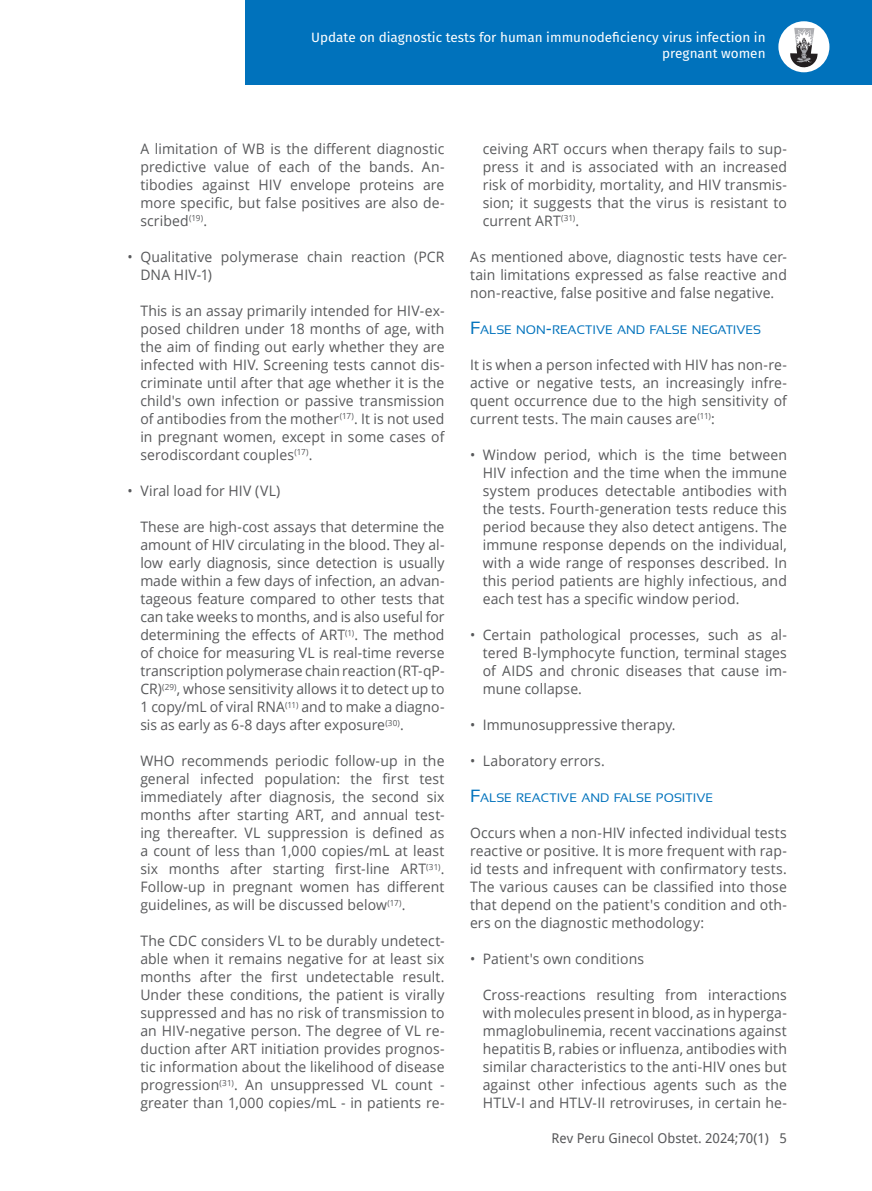
<style>
.page{position:relative;width:872px;height:1191px;background:#fff}
.page>*{position:absolute;margin:0;border:0;box-sizing:border-box;transform-origin:0 0}
.t1{font:14.4px/18px "Open Sans";letter-spacing:.01em;color:#57585a;text-align:justify}
.t2{font:13.5px/16.2px "Fira Sans";color:#fff;text-align:right}
.t3{font:13.5px "Droid Sans";color:#57585a}
.t4{font:12.3px "Sansation";color:#0072bc}
.s1{font-size:17.7px}
</style>
<div class="page">
<div style="left:246px;top:0;width:626px;height:85px;background:#0072bc"></div>
<div style="left:778px;top:21px;width:51px;height:51px;background:#fff;border-radius:50%"></div>
<svg style="left:790px;top:28px;width:28px;height:40px"></svg>
<p class="t2" style="left:311px;top:29px;width:456px">Update on diagnostic tests for human immunodeficiency virus infection in pregnant women</p>
<p class="t1" style="left:140px;top:139px;width:306px">A limitation of WB is the different diagnostic predictive value of each of the bands. An&shy;tibodies against HIV envelope proteins are more specific, but false positives are also de&shy;scribed<sup>(19)</sup>.</p>
<p class="t1" style="left:140px;top:247px;width:306px;text-indent:-13px">• Qualitative polymerase chain reaction (PCR<br>DNA HIV-1)</p>
<p class="t1" style="left:140px;top:301px;width:306px">This is an assay primarily intended for HIV-ex&shy;posed children under 18 months of age, with the aim of finding out early whether they are infected with HIV. Screening tests cannot dis&shy;criminate until after that age whether it is the child's own infection or passive transmission of antibodies from the mother<sup>(17)</sup>. It is not used in pregnant women, except in some cases of serodiscordant couples<sup>(17)</sup>.</p>
<p class="t1" style="left:128px;top:481px;width:154px">• Viral load for HIV (VL)</p>
<p class="t1" style="left:140px;top:517px;width:306px">These are high-cost assays that determine the amount of HIV circulating in the blood. They al&shy;low early diagnosis, since detection is usually made within a few days of infection, an advan&shy;tageous feature compared to other tests that can take weeks to months, and is also useful for determining the effects of ART<sup>(1)</sup>. The method of choice for measuring VL is real-time reverse transcription polymerase chain reaction (RT-qP-CR)<sup>(29)</sup>, whose sensitivity allows it to detect up to 1 copy/mL of viral RNA<sup>(11)</sup> and to make a diagno&shy;sis as early as 6-8 days after exposure<sup>(30)</sup>.</p>
<p class="t1" style="left:140px;top:751px;width:306px">WHO recommends periodic follow-up in the general infected population: the first test immediately after diagnosis, the second six months after starting ART, and annual test&shy;ing thereafter. VL suppression is defined as a count of less than 1,000 copies/mL at least six months after starting first-line ART<sup>(31)</sup>.<br>Follow-up in pregnant women has different guidelines, as will be discussed below<sup>(17)</sup>.</p>
<p class="t1" style="left:140px;top:931px;width:306px">The CDC considers VL to be durably undetect&shy;able when it remains negative for at least six months after the first undetectable result.<br>Under these conditions, the patient is virally suppressed and has no risk of transmission to an HIV-negative person. The degree of VL re&shy;duction after ART initiation provides prognos&shy;tic information about the likelihood of disease progression<sup>(31)</sup>. An unsuppressed VL count - greater than 1,000 copies/mL - in patients re-</p>
<p class="t1" style="left:483px;top:139px;width:306px">ceiving ART occurs when therapy fails to sup&shy;press it and is associated with an increased risk of morbidity, mortality, and HIV transmis&shy;sion; it suggests that the virus is resistant to current ART<sup>(31)</sup>.</p>
<p class="t1" style="left:470px;top:247px;width:318px">As mentioned above, diagnostic tests have cer&shy;tain limitations expressed as false reactive and non-reactive, false positive and false negative.</p>
<p class="t4" style="left:470px;top:323px;width:291px"><span class="s1">F</span>ALSE NON<span class="s1">-</span>REACTIVE AND FALSE NEGATIVES</p>
<p class="t1" style="left:470px;top:355px;width:318px">It is when a person infected with HIV has non-re&shy;active or negative tests, an increasingly infre&shy;quent occurrence due to the high sensitivity of current tests. The main causes are<sup>(11)</sup>:</p>
<p class="t1" style="left:483px;top:445px;width:306px;text-indent:-13px">• Window period, which is the time between HIV infection and the time when the immune system produces detectable antibodies with the tests. Fourth-generation tests reduce this period because they also detect antigens. The immune response depends on the individual, with a wide range of responses described. In this period patients are highly infectious, and each test has a specific window period.</p>
<p class="t1" style="left:483px;top:625px;width:306px;text-indent:-13px">• Certain pathological processes, such as al&shy;tered B-lymphocyte function, terminal stages of AIDS and chronic diseases that cause im&shy;mune collapse.</p>
<p class="t1" style="left:470px;top:715px;width:207px">• Immunosuppressive therapy.</p>
<p class="t1" style="left:470px;top:751px;width:136px">• Laboratory errors.</p>
<p class="t4" style="left:470px;top:791px;width:244px"><span class="s1">F</span>ALSE REACTIVE AND FALSE POSITIVE</p>
<p class="t1" style="left:470px;top:823px;width:318px">Occurs when a non-HIV infected individual tests reactive or positive. It is more frequent with rap&shy;id tests and infrequent with confirmatory tests.<br>The various causes can be classified into those that depend on the patient's condition and oth&shy;ers on the diagnostic methodology:</p>
<p class="t1" style="left:470px;top:949px;width:175px">• Patient's own conditions</p>
<p class="t1" style="left:483px;top:985px;width:306px">Cross-reactions resulting from interactions with molecules present in blood, as in hyperga&shy;mmaglobulinemia, recent vaccinations against hepatitis B, rabies or influenza, antibodies with similar characteristics to the anti-HIV ones but against other infectious agents such as the HTLV-I and HTLV-II retroviruses, in certain he-</p>
<p class="t3" style="left:551px;top:1128px;width:237px">Rev Peru Ginecol Obstet. 2024;70(1) 5</p>
</div>
